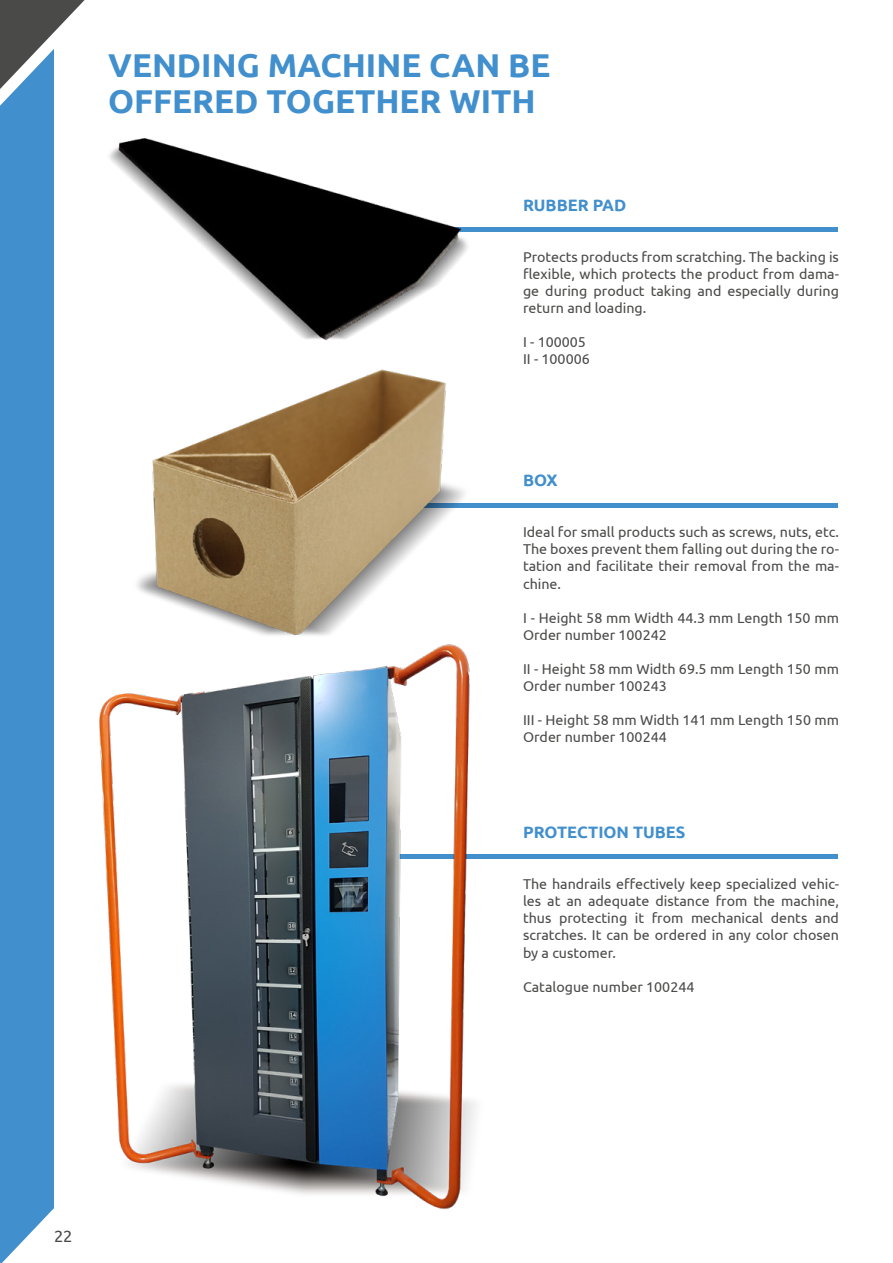
<style>
.page{position:relative;width:893px;height:1263px;background:#fff}
.page>*{position:absolute;margin:0;border:0;box-sizing:border-box;transform-origin:0 0}
.t1{font:700 33px/36px "Ubuntu";color:#418fcd}
.t2{font:700 16.5px "Ubuntu";color:#418fcd}
.t3{font:16.5px "Ubuntu";color:#4a4a49}
.t4{font:14.25px/17.1px "Ubuntu";color:#4a4a49}
</style>
<div class="page">
<div style="left:0;top:119px;width:54px;height:1089px;background:#418fcd"></div>
<svg style="left:0;top:1208px;width:54px;height:55px"></svg>
<svg style="left:0;top:0;width:85px;height:119px"></svg>
<hr style="left:273px;top:855px;width:565px;height:4px;background:#418fcd">
<hr style="left:273px;top:503px;width:565px;height:4px;background:#418fcd">
<hr style="left:273px;top:228px;width:565px;height:4px;background:#418fcd">
<img style="left:41px;top:57px;width:491px;height:368px">
<img style="left:47px;top:329px;width:508px;height:339px">
<img style="left:54px;top:634px;width:470px;height:576px">
<h1 class="t1" style="left:108px;top:47px;width:444px">VENDING MACHINE CAN BE<br>OFFERED TOGETHER WITH</h1>
<p class="t2" style="left:523px;top:195px;width:105px">RUBBER PAD</p>
<p class="t4" style="left:523px;top:248px;width:317px;text-align:justify">Protects products from scratching. The backing is flexible, which protects the product from dama&shy;ge during product taking and especially during return and loading.</p>
<p class="t4" style="left:523px;top:333px;width:68px">I - 100005<br>II - 100006</p>
<p class="t2" style="left:523px;top:470px;width:36px">BOX</p>
<p class="t4" style="left:523px;top:523px;width:317px;text-align:justify">Ideal for small products such as screws, nuts, etc.<br>The boxes prevent them falling out during the ro&shy;tation and facilitate their removal from the ma&shy;chine.</p>
<p class="t4" style="left:523px;top:609px;width:317px">I - Height 58 mm Width 44.3 mm Length 150 mm<br>Order number 100242</p>
<p class="t4" style="left:523px;top:660px;width:317px">II - Height 58 mm Width 69.5 mm Length 150 mm<br>Order number 100243</p>
<p class="t4" style="left:523px;top:711px;width:317px">III - Height 58 mm Width 141 mm Length 150 mm<br>Order number 100244</p>
<p class="t2" style="left:523px;top:822px;width:164px">PROTECTION TUBES</p>
<p class="t4" style="left:523px;top:875px;width:317px;text-align:justify">The handrails effectively keep specialized vehic&shy;les at an adequate distance from the machine, thus protecting it from mechanical dents and scratches. It can be ordered in any color chosen by a customer.</p>
<p class="t4" style="left:523px;top:978px;width:173px">Catalogue number 100244</p>
<p class="t3" style="left:54px;top:1226px;width:20px">22</p>
</div>
